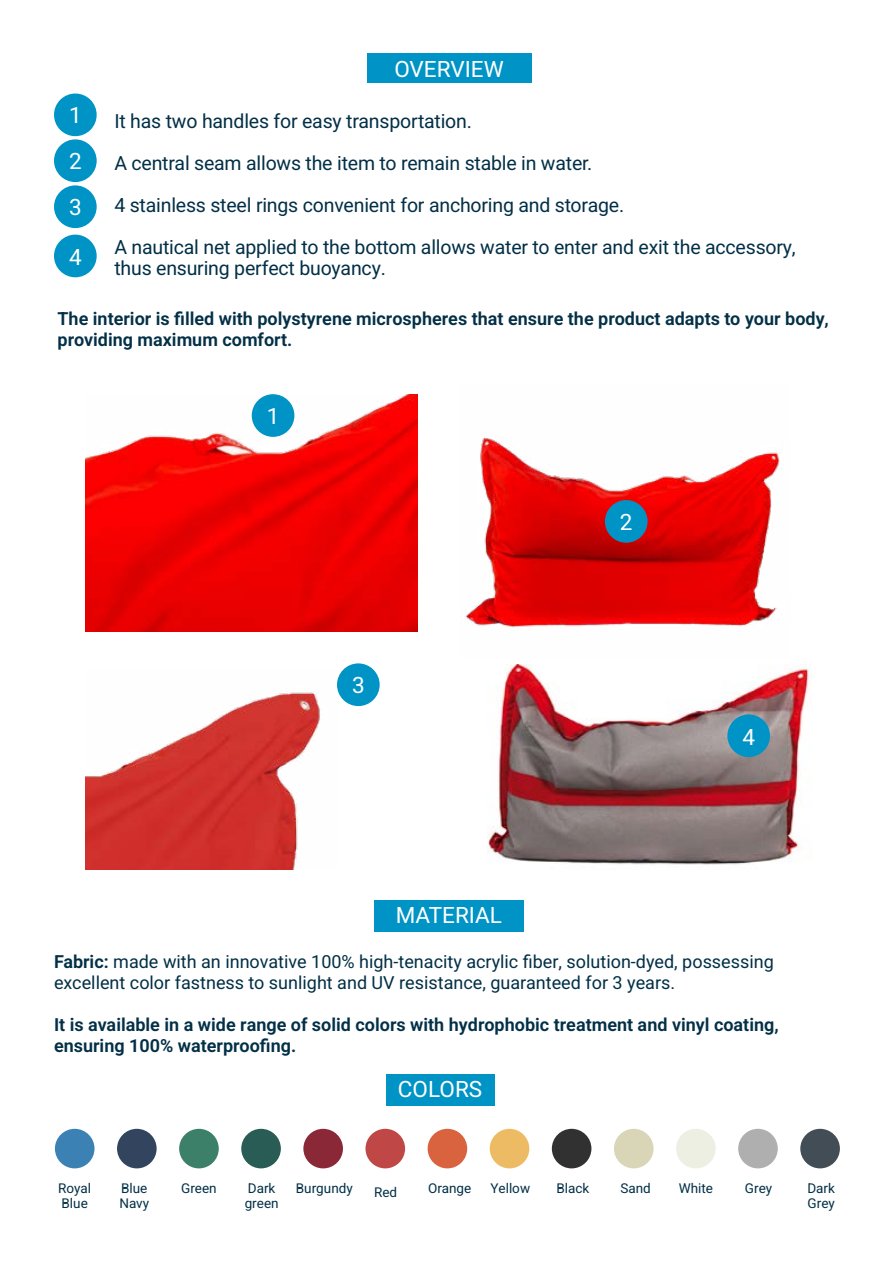
<style>
.page{position:relative;width:893px;height:1263px;background:#fff}
.page>*{position:absolute;margin:0;border:0;box-sizing:border-box;transform-origin:0 0}
.t1{font:22.5px/45.9px "Heebo";color:#fff;text-align:justify}
.t2{font:19.5px/42px "Heebo";letter-spacing:-.01em;color:#033047}
.t3{font:600 18px/21px "Heebo";color:#033047}
.t4{font:18px/21px "Heebo";color:#033047}
.t5{font:13.5px/15px "Heebo";color:#033047}
.s1{font-weight:600}
</style>
<div class="page">
<img style="left:465px;top:438px;width:317px;height:190px">
<img style="left:86px;top:394px;width:332px;height:237px">
<img style="left:86px;top:692px;width:234px;height:178px">
<div style="left:374px;top:900px;width:149px;height:32px;background:#0094c6"></div>
<div style="left:605px;top:500px;width:43px;height:43px;background:#0094c6;border-radius:50%"></div>
<div style="left:252px;top:394px;width:42px;height:43px;background:#0094c6;border-radius:50%"></div>
<div style="left:367px;top:53px;width:164px;height:30px;background:#0094c6"></div>
<svg style="left:54px;top:93px;width:43px;height:44px"></svg>
<div style="left:54px;top:139px;width:43px;height:43px;background:#0094c6;border-radius:50%"></div>
<div style="left:54px;top:185px;width:43px;height:43px;background:#0094c6;border-radius:50%"></div>
<div style="left:54px;top:235px;width:43px;height:42px;background:#0094c6;border-radius:50%"></div>
<div style="left:69px;top:100px;width:13px;height:23px;background:#0094c6"></div>
<div style="left:337px;top:663px;width:43px;height:43px;background:#0094c6;border-radius:50%"></div>
<img style="left:488px;top:664px;width:324px;height:201px">
<div style="left:727px;top:714px;width:43px;height:43px;background:#0094c6;border-radius:50%"></div>
<div style="left:386px;top:1074px;width:108px;height:32px;background:#0094c6"></div>
<div style="left:55px;top:1129px;width:40px;height:39px;background:#3c81b4;border-radius:50%"></div>
<div style="left:428px;top:1129px;width:39px;height:39px;background:#d8633e;border-radius:50%"></div>
<div style="left:179px;top:1129px;width:40px;height:39px;background:#3c8069;border-radius:50%"></div>
<div style="left:552px;top:1129px;width:39px;height:39px;background:#313131;border-radius:50%"></div>
<div style="left:303px;top:1129px;width:40px;height:39px;background:#8b2838;border-radius:50%"></div>
<div style="left:676px;top:1129px;width:40px;height:39px;background:#edefe3;border-radius:50%"></div>
<div style="left:800px;top:1129px;width:40px;height:39px;background:#424d56;border-radius:50%"></div>
<div style="left:117px;top:1129px;width:40px;height:39px;background:#32445e;border-radius:50%"></div>
<div style="left:490px;top:1129px;width:39px;height:39px;background:#edbb63;border-radius:50%"></div>
<div style="left:241px;top:1129px;width:40px;height:39px;background:#295c54;border-radius:50%"></div>
<div style="left:614px;top:1129px;width:40px;height:39px;background:#d9d6b7;border-radius:50%"></div>
<div style="left:365px;top:1129px;width:40px;height:39px;background:#bf4847;border-radius:50%"></div>
<div style="left:738px;top:1129px;width:40px;height:39px;background:#afafaf;border-radius:50%"></div>
<p class="t1" style="left:394px;top:46px;width:111px">OVERVIEW</p>
<p class="t2" style="left:114px;top:100px;width:683px">It has two handles for easy transportation.<br>A central seam allows the item to remain stable in water.<br>4 stainless steel rings convenient for anchoring and storage.<br>A nautical net applied to the bottom allows water to enter and exit the accessory,</p>
<p class="t2" style="left:114px;top:247px;width:273px">thus ensuring perfect buoyancy.</p>
<p class="t3" style="left:58px;top:309px;width:773px">The interior is filled with polystyrene microspheres that ensure the product adapts to your body, providing maximum comfort.</p>
<p class="t1" style="left:69px;top:92px;width:14px">1<br>2<br>3</p>
<p class="t1" style="left:69px;top:234px;width:14px">4</p>
<p class="t1" style="left:267px;top:393px;width:14px">1</p>
<p class="t1" style="left:352px;top:662px;width:14px">3</p>
<p class="t1" style="left:620px;top:499px;width:14px">2</p>
<p class="t1" style="left:742px;top:714px;width:14px">4</p>
<p class="t1" style="left:396px;top:892px;width:108px">MATERIAL</p>
<p class="t4" style="left:54px;top:951px;width:721px"><span class="s1">Fabric:</span> made with an innovative 100% high-tenacity acrylic fiber, solution-dyed, possessing excellent color fastness to sunlight and UV resistance, guaranteed for 3 years.</p>
<p class="t3" style="left:54px;top:1014px;width:726px">It is available in a wide range of solid colors with hydrophobic treatment and vinyl coating, ensuring 100% waterproofing.</p>
<p class="t1" style="left:398px;top:1066px;width:86px">COLORS</p>
<p class="t1" style="left:402px;top:1067px;width:79px">COLORI</p>
<p class="t5" style="left:58px;top:1181px;width:35px">Royal<br>Blue</p>
<p class="t5" style="left:119px;top:1181px;width:31px">Blue<br>Navy</p>
<p class="t5" style="left:245px;top:1181px;width:35px">Dark green</p>
<p class="t5" style="left:296px;top:1181px;width:58px">Burgundy</p>
<p class="t5" style="left:374px;top:1184px;width:25px">Red</p>
<p class="t5" style="left:428px;top:1181px;width:45px">Orange</p>
<p class="t5" style="left:490px;top:1181px;width:41px">Yellow</p>
<p class="t5" style="left:556px;top:1181px;width:34px">Black</p>
<p class="t5" style="left:620px;top:1181px;width:32px">Sand</p>
<p class="t5" style="left:679px;top:1181px;width:36px">White</p>
<p class="t5" style="left:745px;top:1181px;width:29px">Grey</p>
<p class="t5" style="left:807px;top:1181px;width:29px">Dark<br>Grey</p>
<p class="t5" style="left:181px;top:1181px;width:37px">Green</p>
</div>
